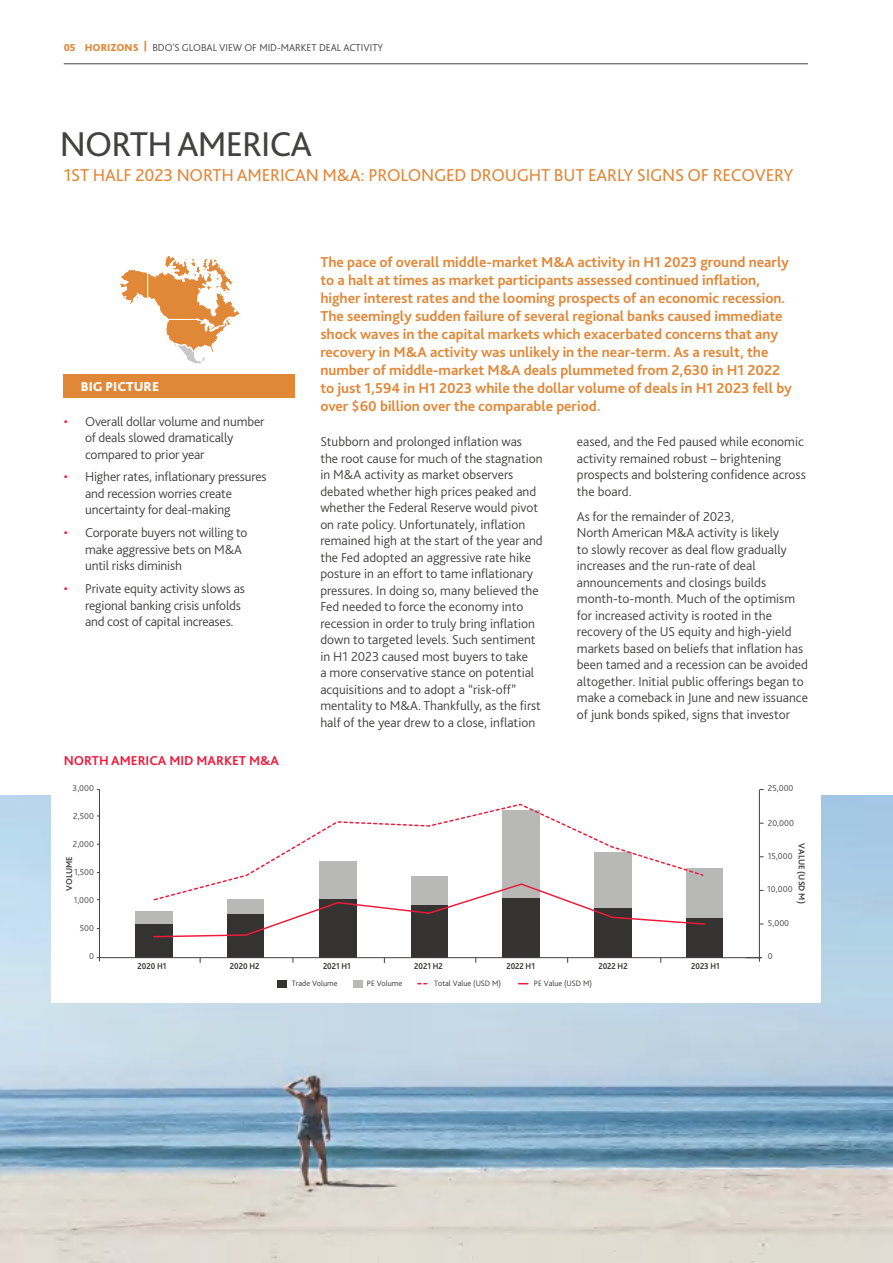
<style>
.page{position:relative;width:893px;height:1263px;background:#fff}
.page>*{position:absolute;margin:0;border:0;box-sizing:border-box;transform-origin:0 0}
.t1{font:36px "Bliss Pro";letter-spacing:-.025em;color:#424241}
.t2{font:18px "Bliss Pro";letter-spacing:-.01em;color:#e18738}
.t3{font:700 15px/18px "Bliss Pro";color:#e18738}
.t4{font:300 13.5px/16.5px "Bliss Pro";color:#424241}
.t5{font:700 13.5px "Bliss Pro";color:#ee1a3b}
.t6{font:800 13.5px "Bliss Pro";color:#fff}
.t7{font:300 10.5px "Bliss Pro";color:#424241}
.t8{font:300 8.85px "Bliss Pro";color:#424241}
.t9{font:700 8.85px "Bliss Pro";color:#343331;scale:.9 1}
.t10{font:700 8.85px "Bliss Pro";color:#424241}
.t11{font:300 8.1px "Bliss Pro";color:#343331}
.s1{font-weight:800;color:#e18738}
.s2{color:#ee1a3b}
</style>
<div class="page">
<svg style="left:120px;top:256px;width:119px;height:108px"></svg>
<img style="left:0;top:795px;width:893px;height:468px">
<div style="left:51px;top:736px;width:770px;height:267px;background:#fff"></div>
<div style="left:64px;top:374px;width:231px;height:24px;background:#e18738"></div>
<div style="left:687px;top:917px;width:36px;height:41px;background:#343331"></div>
<div style="left:594px;top:908px;width:38px;height:50px;background:#343331"></div>
<div style="left:502px;top:897px;width:37px;height:61px;background:#343331"></div>
<div style="left:411px;top:905px;width:36px;height:53px;background:#343331"></div>
<div style="left:319px;top:899px;width:37px;height:59px;background:#343331"></div>
<div style="left:228px;top:913px;width:36px;height:45px;background:#343331"></div>
<div style="left:136px;top:924px;width:37px;height:34px;background:#343331"></div>
<div style="left:687px;top:868px;width:36px;height:49px;background:#b8b8b7"></div>
<div style="left:136px;top:911px;width:37px;height:13px;background:#b8b8b7"></div>
<svg style="left:153px;top:901px;width:553px;height:37px"></svg>
<svg style="left:153px;top:803px;width:551px;height:98px"></svg>
<div style="left:278px;top:980px;width:9px;height:7px;background:#343331"></div>
<div style="left:353px;top:980px;width:9px;height:7px;background:#b8b8b7"></div>
<hr style="left:97px;top:957px;width:665px;height:1px;background:#424241">
<hr style="left:759px;top:790px;width:1px;height:167px;background:#424241">
<svg style="left:746px;top:957px;width:16px;height:5px"></svg>
<svg style="left:96px;top:789px;width:4px;height:172px"></svg>
<hr style="left:64px;top:63px;width:744px;height:1px;background:#424241">
<p class="t7" style="left:64px;top:41px;width:321px"><span class="s1">05 HORIZONS |</span> BDO'S GLOBAL VIEW OF MID-MARKET DEAL ACTIVITY</p>
<h1 class="t1" style="left:60px;top:130px;width:254px">NORTH AMERICA</h1>
<h2 class="t2" style="left:64px;top:168px;width:731px">1ST HALF 2023 NORTH AMERICAN M&amp;A: PROLONGED DROUGHT BUT EARLY SIGNS OF RECOVERY</h2>
<p class="t6" style="left:81px;top:380px;width:80px">BIG PICTURE</p>
<p class="t4" style="left:85px;top:414px;width:181px;text-indent:-21px"><span class="s2">•</span> Overall dollar volume and number of deals slowed dramatically compared to prior year</p>
<p class="t4" style="left:85px;top:469px;width:183px;text-indent:-21px"><span class="s2">•</span> Higher rates, inflationary pressures and recession worries create uncertainty for deal-making</p>
<p class="t4" style="left:85px;top:525px;width:164px;text-indent:-21px"><span class="s2">•</span> Corporate buyers not willing to make aggressive bets on M&amp;A until risks diminish</p>
<p class="t4" style="left:85px;top:581px;width:161px;text-indent:-21px"><span class="s2">•</span> Private equity activity slows as regional banking crisis unfolds and cost of capital increases.</p>
<p class="t5" style="left:64px;top:753px;width:217px">NORTH AMERICA MID MARKET M&amp;A</p>
<p class="t8" style="left:73px;top:784px;width:23px">3,000</p>
<p class="t8" style="left:73px;top:812px;width:22px">2,500</p>
<p class="t8" style="left:73px;top:840px;width:23px">2,000</p>
<p class="t10" style="left:65px;top:891px;width:36px;rotate:-90deg">VOLUME</p>
<p class="t8" style="left:74px;top:868px;width:21px">1,500</p>
<p class="t8" style="left:74px;top:896px;width:22px">1,000</p>
<p class="t8" style="left:80px;top:924px;width:16px">500</p>
<p class="t8" style="left:89px;top:952px;width:6px">0</p>
<p class="t3" style="left:320px;top:253px;width:473px">The pace of overall middle-market M&amp;A activity in H1 2023 ground nearly to a halt at times as market participants assessed continued inflation, higher interest rates and the looming prospects of an economic recession.<br>The seemingly sudden failure of several regional banks caused immediate shock waves in the capital markets which exacerbated concerns that any recovery in M&amp;A activity was unlikely in the near-term. As a result, the number of middle-market M&amp;A deals plummeted from 2,630 in H1 2022 to just 1,594 in H1 2023 while the dollar volume of deals in H1 2023 fell by over $60 billion over the comparable period.</p>
<p class="t4" style="left:320px;top:434px;width:224px">Stubborn and prolonged inflation was the root cause for much of the stagnation in M&amp;A activity as market observers debated whether high prices peaked and whether the Federal Reserve would pivot on rate policy. Unfortunately, inflation remained high at the start of the year and the Fed adopted an aggressive rate hike posture in an effort to tame inflationary pressures. In doing so, many believed the Fed needed to force the economy into recession in order to truly bring inflation down to targeted levels. Such sentiment in H1 2023 caused most buyers to take<br>a more conservative stance on potential acquisitions and to adopt a “risk-off” mentality to M&amp;A. Thankfully, as the first half of the year drew to a close, inflation</p>
<p class="t4" style="left:577px;top:434px;width:230px">eased, and the Fed paused while economic activity remained robust – brightening prospects and bolstering confidence across the board.</p>
<p class="t4" style="left:577px;top:509px;width:233px">As for the remainder of 2023,<br>North American M&amp;A activity is likely<br>to slowly recover as deal flow gradually increases and the run-rate of deal announcements and closings builds month-to-month. Much of the optimism for increased activity is rooted in the recovery of the US equity and high-yield markets based on beliefs that inflation has been tamed and a recession can be avoided altogether. Initial public offerings began to make a comeback in June and new issuance of junk bonds spiked, signs that investor</p>
<p class="t8" style="left:768px;top:784px;width:27px">25,000</p>
<p class="t8" style="left:768px;top:819px;width:28px">20,000</p>
<p class="t10" style="left:806px;top:843px;width:62px;rotate:90deg">VALUE (USD M)</p>
<p class="t8" style="left:768px;top:852px;width:26px">15,000</p>
<p class="t8" style="left:767px;top:885px;width:27px">10,000</p>
<p class="t8" style="left:768px;top:919px;width:23px">5,000</p>
<p class="t8" style="left:768px;top:952px;width:6px">0</p>
<p class="t9" style="left:138px;top:962px;width:34px">2020 H1</p>
<p class="t9" style="left:230px;top:962px;width:34px">2020 H2</p>
<p class="t9" style="left:323px;top:962px;width:32px">2021 H1</p>
<p class="t9" style="left:414px;top:962px;width:33px">2021 H2</p>
<p class="t9" style="left:506px;top:962px;width:33px">2022 H1</p>
<p class="t9" style="left:598px;top:962px;width:34px">2022 H2</p>
<p class="t9" style="left:691px;top:962px;width:33px">2023 H1</p>
<p class="t11" style="left:292px;top:980px;width:47px">Trade Volume</p>
<p class="t11" style="left:367px;top:980px;width:37px">PE Volume</p>
<p class="t11" style="left:434px;top:980px;width:68px">Total Value (USD M)</p>
<p class="t11" style="left:534px;top:980px;width:60px">PE Value (USD M)</p>
</div>
